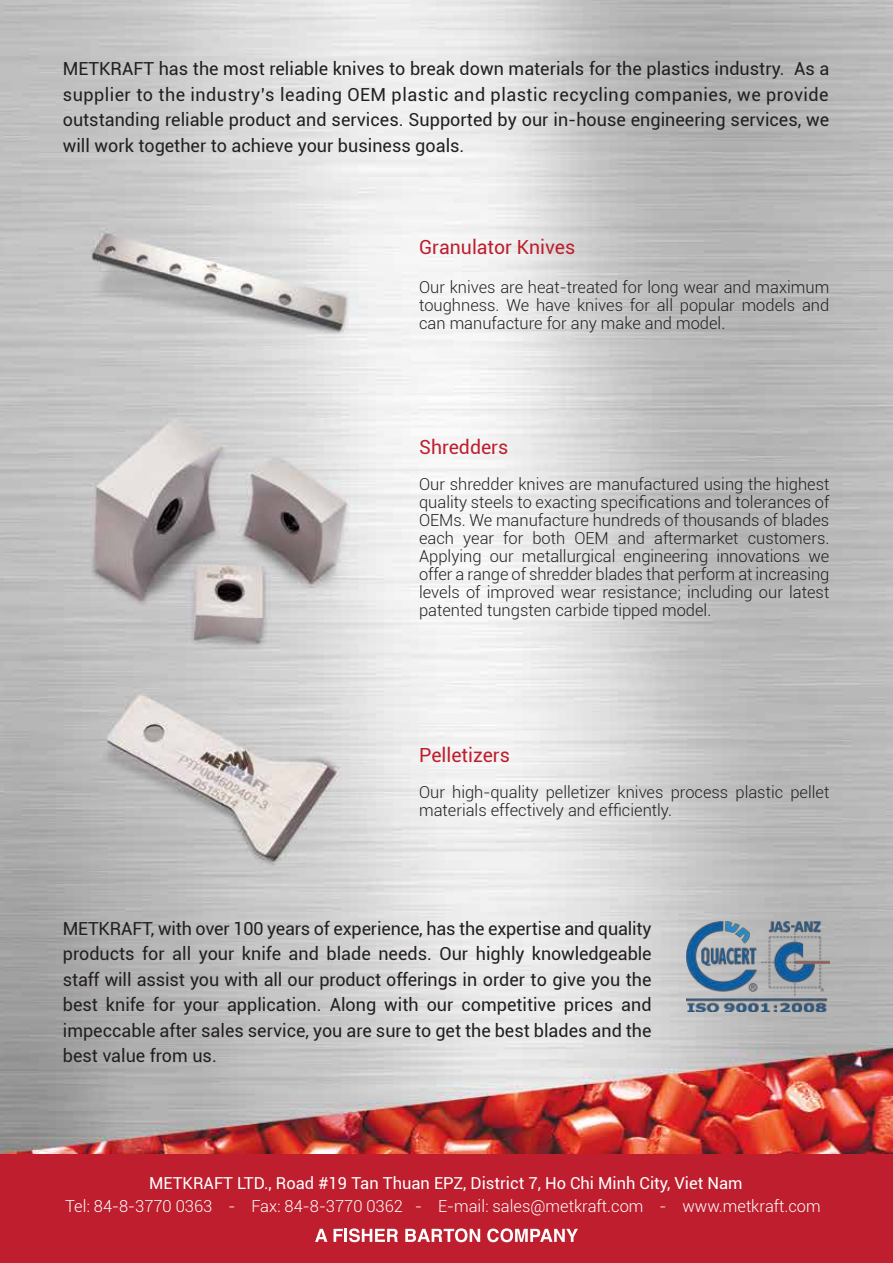
<style>
.page{position:relative;width:893px;height:1263px;background:#fff}
.page>*{position:absolute;margin:0;border:0;box-sizing:border-box;transform-origin:0 0}
.t1{font:19.5px "Roboto";color:#be1e2d}
.t2{font:18px/25.5px "Roboto";color:#231f20;text-align:justify}
.t3{font:300 16.5px/18px "Roboto";color:#231f20;text-align:justify}
.t4{font:300 16.5px "Roboto";color:#fff}
.t5{font:16.5px "Roboto";color:#fff}
</style>
<div class="page">
<img style="left:0;top:0;width:893px;height:1155px">
<div style="left:0;top:1155px;width:893px;height:108px;background:#be1e2d"></div>
<svg style="left:315px;top:1229px;width:12px;height:13px"></svg>
<svg style="left:334px;top:1228px;width:64px;height:14px"></svg>
<svg style="left:405px;top:1228px;width:75px;height:14px"></svg>
<svg style="left:487px;top:1228px;width:91px;height:14px"></svg>
<img style="left:687px;top:921px;width:142px;height:91px">
<p class="t2" style="left:63px;top:55px;width:768px">METKRAFT has the most reliable knives to break down materials for the plastics industry. As a supplier to the industry’s leading OEM plastic and plastic recycling companies, we provide outstanding reliable product and services. Supported by our in-house engineering services, we will work together to achieve your business goals.</p>
<p class="t1" style="left:419px;top:234px;width:158px">Granulator Knives</p>
<p class="t3" style="left:419px;top:278px;width:412px">Our knives are heat-treated for long wear and maximum toughness. We have knives for all popular models and can manufacture for any make and model.</p>
<p class="t1" style="left:419px;top:433px;width:91px">Shredders</p>
<p class="t3" style="left:419px;top:474px;width:412px">Our shredder knives are manufactured using the highest quality steels to exacting specifications and tolerances of OEMs. We manufacture hundreds of thousands of blades each year for both OEM and aftermarket customers.<br>Applying our metallurgical engineering innovations we offer a range of shredder blades that perform at increasing levels of improved wear resistance; including our latest patented tungsten carbide tipped model.</p>
<p class="t1" style="left:419px;top:742px;width:92px">Pelletizers</p>
<p class="t3" style="left:419px;top:783px;width:412px">Our high-quality pelletizer knives process plastic pellet materials effectively and efficiently.</p>
<p class="t2" style="left:63px;top:915px;width:590px">METKRAFT, with over 100 years of experience, has the expertise and quality products for all your knife and blade needs. Our highly knowledgeable staff will assist you with all our product offerings in order to give you the best knife for your application. Along with our competitive prices and impeccable after sales service, you are sure to get the best blades and the best value from us.</p>
<p class="t5" style="left:149px;top:1172px;width:595px">METKRAFT LTD., Road #19 Tan Thuan EPZ, District 7, Ho Chi Minh City, Viet Nam</p>
<p class="t4" style="left:65px;top:1194px;width:757px">Tel: 84-8-3770 0363 - Fax: 84-8-3770 0362 - E-mail: sales@metkraft.com - www.metkraft.com</p>
</div>
